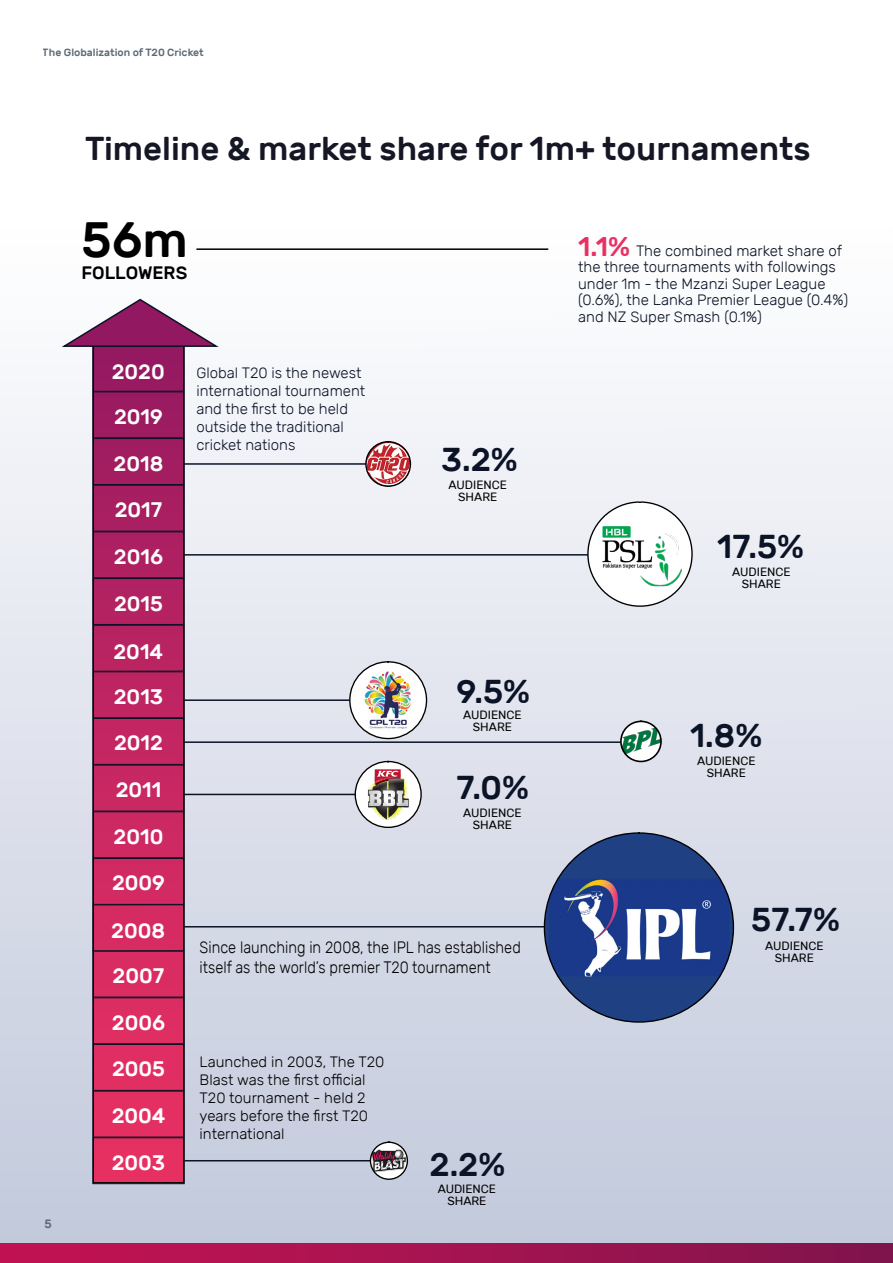
<style>
.page{position:relative;width:893px;height:1263px;background:#fff}
.page>*{position:absolute;margin:0;border:0;box-sizing:border-box;transform-origin:0 0}
.t1{font:500 49.5px "Rubik";color:#000}
.t2{font:500 33px "Rubik";color:#161725}
.t3{font:500 33px "Rubik";color:#0b1327}
.t4{font:500 21px/45.2px "Rubik";color:#fff}
.t5{font:500 18px "Rubik";color:#000}
.t6{font:300 16.5px/19.8px "Rubik";color:#000;scale:.89 1}
.t7{font:300 15px/18px "Rubik";color:#0b1327}
.t8{font:300 15px/18px "Rubik";color:#000}
.t9{font:12px/12px "Rubik";color:#000;text-align:center}
.t10{font:500 12px "Rubik";color:#5b6b77}
.t11{font:500 10.5px "Rubik";color:#152b3c}
.s1{font-weight:500;font-size:27px;color:#e83062}
</style>
<div class="page">
<div style="left:0;top:0;width:893px;height:1259px;background:linear-gradient(to bottom,#fff,#c2c9db)"></div>
<div style="left:0;top:1243px;width:893px;height:20px;background:linear-gradient(to right,#c51353,#82144c)"></div>
<div style="left:93px;top:346px;width:91px;height:837px;background:linear-gradient(to bottom,#981a61,#ee3262)"></div>
<div style="left:93px;top:345px;width:91px;height:47px;border:1px solid #0b1327"></div>
<div style="left:93px;top:391px;width:91px;height:47px;border:1px solid #0b1327"></div>
<div style="left:93px;top:438px;width:91px;height:47px;border:1px solid #0b1327"></div>
<div style="left:93px;top:485px;width:91px;height:46px;border:1px solid #0b1327"></div>
<div style="left:93px;top:531px;width:91px;height:47px;border:1px solid #0b1327"></div>
<div style="left:93px;top:578px;width:91px;height:47px;border:1px solid #0b1327"></div>
<div style="left:93px;top:625px;width:91px;height:47px;border:1px solid #0b1327"></div>
<div style="left:93px;top:671px;width:91px;height:47px;border:1px solid #0b1327"></div>
<div style="left:93px;top:718px;width:92px;height:47px;border:1px solid #0b1327"></div>
<div style="left:93px;top:765px;width:92px;height:46px;border:1px solid #0b1327"></div>
<div style="left:93px;top:811px;width:91px;height:47px;border:1px solid #0b1327"></div>
<div style="left:93px;top:858px;width:91px;height:47px;border:1px solid #0b1327"></div>
<div style="left:93px;top:904px;width:91px;height:47px;border:1px solid #0b1327"></div>
<div style="left:93px;top:951px;width:91px;height:46px;border:1px solid #0b1327"></div>
<div style="left:93px;top:997px;width:92px;height:47px;border:1px solid #0b1327"></div>
<div style="left:93px;top:1044px;width:92px;height:47px;border:1px solid #0b1327"></div>
<div style="left:93px;top:1091px;width:92px;height:46px;border:1px solid #0b1327"></div>
<div style="left:93px;top:1137px;width:91px;height:47px;border:1px solid #0b1327"></div>
<svg style="left:59px;top:298px;width:162px;height:50px"></svg>
<hr style="left:184px;top:1160px;width:205px;height:1px;background:#0b1327">
<hr style="left:184px;top:699px;width:204px;height:2px;background:#0b1327">
<hr style="left:184px;top:794px;width:204px;height:1px;background:#0b1327">
<hr style="left:184px;top:463px;width:204px;height:2px;background:#0b1327">
<hr style="left:184px;top:554px;width:478px;height:2px;background:#0b1327">
<hr style="left:184px;top:741px;width:477px;height:2px;background:#0b1327">
<hr style="left:184px;top:926px;width:476px;height:1px;background:#0b1327">
<svg style="left:621px;top:721px;width:40px;height:40px"></svg>
<img style="left:621px;top:726px;width:40px;height:31px">
<div style="left:620px;top:721px;width:42px;height:41px;border:2px solid #000;border-radius:20px"></div>
<div style="left:588px;top:502px;width:104px;height:104px;background:#fff;border-radius:52px"></div>
<img style="left:602px;top:526px;width:80px;height:60px">
<div style="left:544px;top:833px;width:189px;height:189px;background:#1f4083;border-radius:94px"></div>
<img style="left:549px;top:879px;width:180px;height:97px">
<svg style="left:370px;top:1142px;width:37px;height:37px"></svg>
<img style="left:370px;top:1147px;width:37px;height:28px">
<div style="left:370px;top:1141px;width:38px;height:39px;border:1px solid #000;border-radius:18px"></div>
<svg style="left:355px;top:761px;width:66px;height:66px"></svg>
<img style="left:362px;top:768px;width:52px;height:53px">
<div style="left:355px;top:761px;width:67px;height:67px;border:1px solid #000;border-radius:33px"></div>
<img style="left:350px;top:661px;width:76px;height:74px">
<div style="left:349px;top:661px;width:78px;height:78px;border:1px solid #000;border-radius:38px"></div>
<img style="left:366px;top:442px;width:44px;height:44px;border-radius:22px">
<div style="left:365px;top:441px;width:46px;height:46px;border:1px solid #000;border-radius:22px"></div>
<hr style="left:196px;top:248px;width:352px;height:2px;background:#000">
<p class="t11" style="left:43px;top:47px;width:162px">The Globalization of T20 Cricket</p>
<h2 class="t2" style="left:85px;top:130px;width:727px">Timeline &amp; market share for 1m+ tournaments</h2>
<h1 class="t1" style="left:82px;top:212px;width:108px">56m</h1>
<p class="t5" style="left:82px;top:262px;width:107px">FOLLOWERS</p>
<p class="t10" style="left:45px;top:1217px;width:9px">5</p>
<h3 class="t4" style="left:112px;top:349px;width:55px">2020<br>2019</h3>
<h3 class="t4" style="left:114px;top:441px;width:51px">2018</h3>
<h3 class="t4" style="left:115px;top:488px;width:49px">2017</h3>
<h3 class="t4" style="left:114px;top:534px;width:51px">2016</h3>
<h3 class="t4" style="left:114px;top:581px;width:50px">2015</h3>
<h3 class="t4" style="left:113px;top:629px;width:51px">2014<br>2013</h3>
<h3 class="t4" style="left:114px;top:721px;width:50px">2012</h3>
<h3 class="t4" style="left:116px;top:768px;width:47px">2011</h3>
<h3 class="t4" style="left:114px;top:814px;width:51px">2010</h3>
<h3 class="t4" style="left:112px;top:861px;width:54px">2009</h3>
<h3 class="t4" style="left:111px;top:909px;width:55px">2008<br>2007</h3>
<h3 class="t4" style="left:112px;top:1000px;width:55px">2006</h3>
<h3 class="t4" style="left:112px;top:1047px;width:55px">2005</h3>
<h3 class="t4" style="left:112px;top:1093px;width:55px">2004</h3>
<h3 class="t4" style="left:112px;top:1140px;width:55px">2003</h3>
<p class="t7" style="left:196px;top:364px;width:170px">Global T20 is the newest international tournament and the first to be held outside the traditional cricket nations</p>
<h2 class="t3" style="left:441px;top:441px;width:78px">3.2%</h2>
<p class="t9" style="left:449px;top:479px;width:60px">AUDIENCE<br>SHARE</p>
<h2 class="t3" style="left:456px;top:672px;width:75px">9.5%</h2>
<p class="t9" style="left:463px;top:709px;width:60px">AUDIENCE<br>SHARE</p>
<h2 class="t3" style="left:456px;top:769px;width:74px">7.0%</h2>
<p class="t9" style="left:463px;top:807px;width:60px">AUDIENCE<br>SHARE</p>
<p class="t6" style="left:200px;top:938px;width:362px">Since launching in 2008, the IPL has established itself as the world’s premier T20 tournament</p>
<p class="t8" style="left:200px;top:1052px;width:186px">Launched in 2003, The T20<br>Blast was the first official<br>T20 tournament - held 2 years before the first T20 international</p>
<h2 class="t3" style="left:429px;top:1145px;width:77px">2.2%</h2>
<p class="t9" style="left:438px;top:1183px;width:60px">AUDIENCE<br>SHARE</p>
<p class="t7" style="left:578px;top:242px;width:272px;line-height:16.5px"><span class="s1">1.1%</span> The combined market share of the three tournaments with followings under 1m - the Mzanzi Super League (0.6%), the Lanka Premier League (0.4%) and NZ Super Smash (0.1%)</p>
<h2 class="t3" style="left:717px;top:528px;width:88px">17.5%</h2>
<p class="t9" style="left:732px;top:566px;width:60px">AUDIENCE<br>SHARE</p>
<h2 class="t3" style="left:690px;top:717px;width:73px">1.8%</h2>
<p class="t9" style="left:697px;top:755px;width:60px">AUDIENCE<br>SHARE</p>
<h2 class="t3" style="left:751px;top:901px;width:90px">57.7%</h2>
<p class="t9" style="left:765px;top:940px;width:60px">AUDIENCE<br>SHARE</p>
</div>
